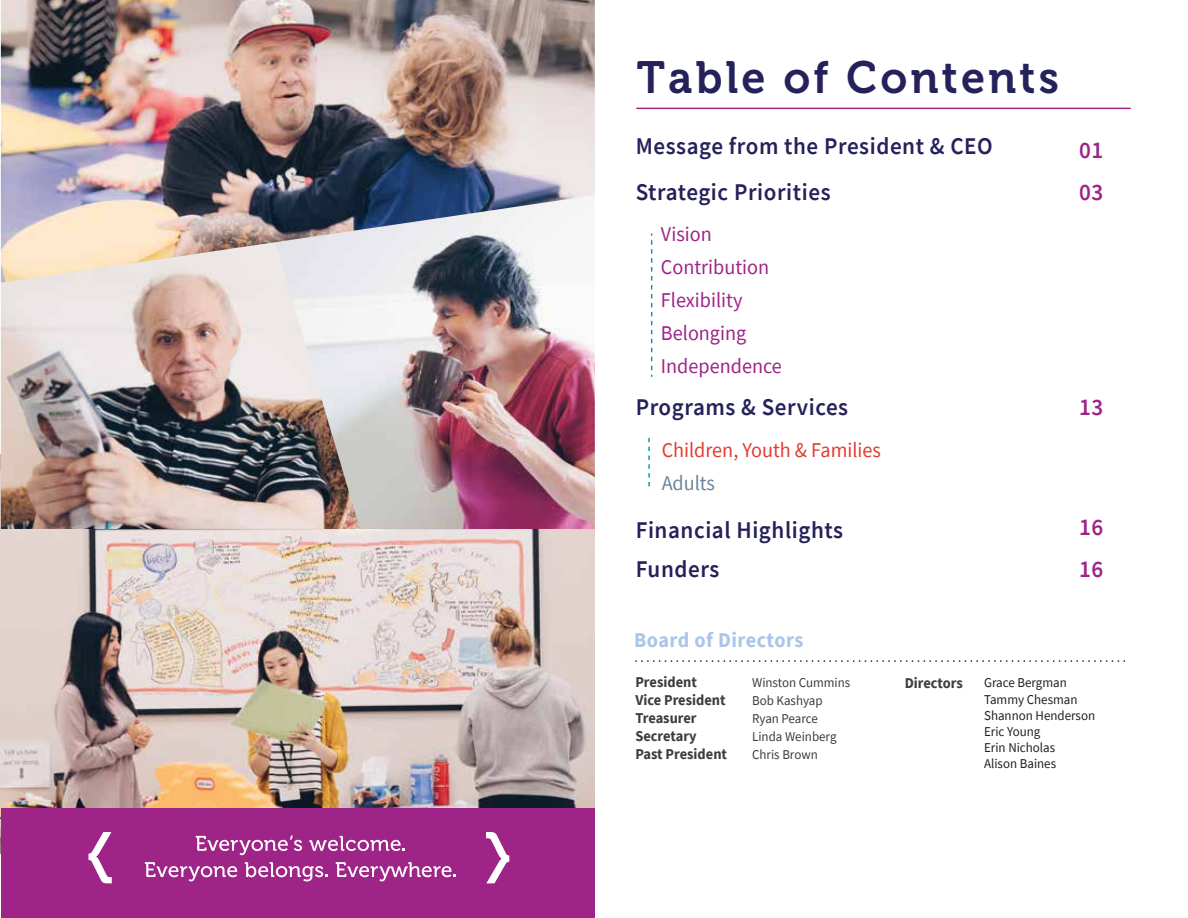
<style>
.page{position:relative;width:1188px;height:918px;background:#fff}
.page>*{position:absolute;margin:0;border:0;box-sizing:border-box;transform-origin:0 0}
.t1{font:45px "Museo 700";letter-spacing:.075em;color:#25215b;scale:.96 1}
.t2{font:600 24px/45.8px "Source Sans Pro";letter-spacing:.025em;color:#25215b;scale:.96 1}
.t3{font:600 24px/41.8px "Source Sans Pro";letter-spacing:.025em;color:#9f2488;scale:.96 1}
.t4{font:21px/33px "Source Sans Pro";color:#9f2488;scale:.96 1}
.t5{font:21px "Source Sans Pro";color:#e23c30;scale:.96 1}
.t6{font:700 21px "Source Sans Pro";letter-spacing:.02em;color:#a9c5e8;scale:.96 1}
.t7{font:21px "Source Sans Pro";color:#6a859b;scale:.96 1}
.t8{font:700 15px/18px "Source Sans Pro";color:#3d3d3d;scale:.96 1}
.t9{font:13.5px/16.2px "Source Sans Pro";color:#231f20;scale:.96 1}
.t10{font:13.5px/18px "Source Sans Pro";color:#3d3d3d;scale:.96 1}
</style>
<div class="page">
<svg style="left:651px;top:234px;width:1px;height:143px"></svg>
<svg style="left:648px;top:438px;width:2px;height:53px"></svg>
<hr style="left:636px;top:108px;width:495px;height:1px;background:#9e2488">
<svg style="left:635px;top:660px;width:490px;height:2px"></svg>
<img style="left:1px;top:529px;width:594px;height:279px">
<img style="left:1px;top:283px;width:264px;height:246px">
<img style="left:265px;top:283px;width:330px;height:246px">
<img style="left:1px;top:0;width:594px;height:283px">
<div style="left:1px;top:808px;width:594px;height:110px;background:#9f2488"></div>
<svg style="left:196px;top:836px;width:106px;height:19px"></svg>
<svg style="left:309px;top:836px;width:96px;height:15px"></svg>
<svg style="left:145px;top:862px;width:92px;height:19px"></svg>
<svg style="left:245px;top:862px;width:83px;height:19px"></svg>
<svg style="left:336px;top:862px;width:120px;height:19px"></svg>
<svg style="left:88px;top:832px;width:24px;height:51px"></svg>
<svg style="left:486px;top:832px;width:23px;height:51px"></svg>
<h1 class="t1" style="left:637px;top:52px;width:441px">Table of Contents</h1>
<p class="t2" style="left:636px;top:123px;width:373px">Message from the President &amp; CEO<br>Strategic Priorities</p>
<p class="t4" style="left:661px;top:217px;width:127px">Vision<br>Contribution<br>Flexibility<br>Belonging<br>Independence</p>
<p class="t2" style="left:636px;top:384px;width:223px">Programs &amp; Services</p>
<p class="t5" style="left:662px;top:436px;width:230px">Children, Youth &amp; Families</p>
<p class="t7" style="left:662px;top:469px;width:57px">Adults</p>
<p class="t2" style="left:636px;top:509px;width:218px;line-height:39.6px">Financial Highlights<br>Funders</p>
<p class="t3" style="left:1079px;top:129px;width:27px">01<br>03</p>
<p class="t3" style="left:1079px;top:386px;width:27px">13</p>
<p class="t3" style="left:1079px;top:505px;width:27px;line-height:42.5px">16<br>16</p>
<p class="t6" style="left:634px;top:626px;width:178px">Board of Directors</p>
<p class="t8" style="left:635px;top:673px;width:97px">President<br>Vice President<br>Treasurer<br>Secretary<br>Past President</p>
<p class="t10" style="left:752px;top:674px;width:104px">Winston Cummins<br>Bob Kashyap<br>Ryan Pearce<br>Linda Weinberg<br>Chris Brown</p>
<p class="t8" style="left:905px;top:674px;width:62px">Directors</p>
<p class="t9" style="left:984px;top:675px;width:117px">Grace Bergman<br>Tammy Chesman<br>Shannon Henderson<br>Eric Young<br>Erin Nicholas<br>Alison Baines</p>
</div>
